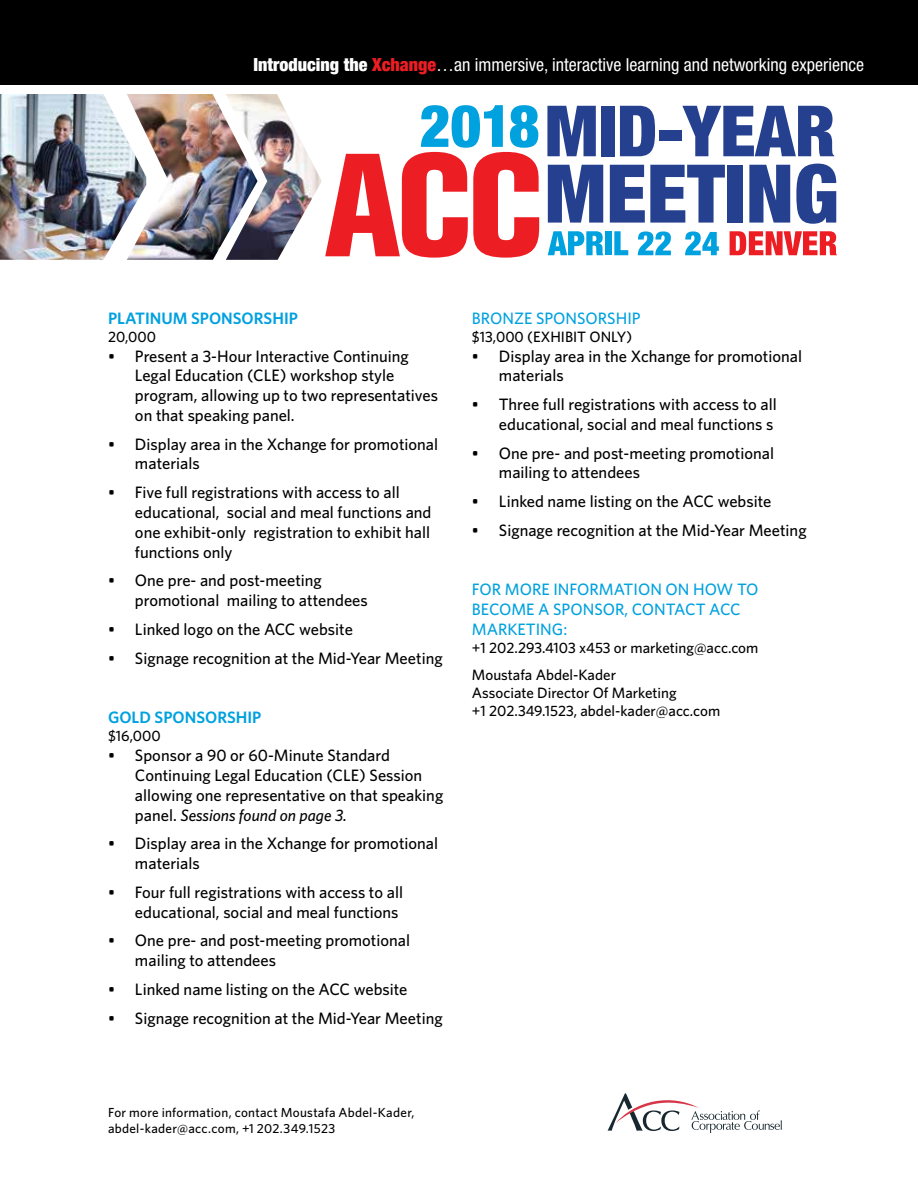
<style>
.page{position:relative;width:918px;height:1188px;background:#fff}
.page>*{position:absolute;margin:0;border:0;box-sizing:border-box;transform-origin:0 0}
.t1{font:condensed 18px "Helvetica Neue LT Std";color:#fff}
.t2{font:500 16.5px/19.8px "Whitney";color:#000}
.t3{font:500 16.5px/19.8px "Whitney";color:#00a1df}
.t4{font:600 16.5px "Whitney";color:#00a1df}
.t5{font:500 15px/27px "Whitney";color:#000}
.t6{font:500 13.2px/15.8px "Whitney";letter-spacing:.02em;color:#000}
.s1{font-family:"Helvetica Neue";font-weight:900}
.s2{font-family:"Helvetica Neue";font-weight:900;color:#ed1d24}
.s3{font-style:italic}
</style>
<div class="page">
<div style="left:0;top:0;width:918px;height:84px;background:#000"></div>
<img style="left:0;top:94px;width:127px;height:166px">
<img style="left:127px;top:94px;width:99px;height:166px">
<img style="left:226px;top:94px;width:96px;height:166px">
<svg style="left:547px;top:106px;width:49px;height:50px"></svg>
<div style="left:601px;top:106px;width:13px;height:50px;background:#25408f"></div>
<svg style="left:620px;top:106px;width:35px;height:50px"></svg>
<div style="left:659px;top:130px;width:22px;height:11px;background:#25408f"></div>
<svg style="left:682px;top:106px;width:152px;height:50px"></svg>
<svg style="left:548px;top:165px;width:55px;height:58px"></svg>
<svg style="left:610px;top:165px;width:115px;height:58px"></svg>
<div style="left:728px;top:165px;width:15px;height:58px;background:#25408f"></div>
<svg style="left:749px;top:165px;width:41px;height:58px"></svg>
<svg style="left:796px;top:164px;width:40px;height:60px"></svg>
<svg style="left:548px;top:231px;width:56px;height:24px"></svg>
<div style="left:605px;top:231px;width:7px;height:24px;background:#00a1df"></div>
<svg style="left:614px;top:231px;width:14px;height:24px"></svg>
<svg style="left:638px;top:231px;width:33px;height:24px"></svg>
<svg style="left:685px;top:231px;width:34px;height:24px"></svg>
<svg style="left:730px;top:231px;width:107px;height:24px"></svg>
<svg style="left:325px;top:105px;width:214px;height:153px"></svg>
<svg style="left:608px;top:1093px;width:174px;height:40px"></svg>
<p class="t1" style="left:253px;top:55px;width:612px"><span class="s1">Introducing the</span> <span class="s2">Xchange</span>…an immersive, interactive learning and networking experience</p>
<p class="t4" style="left:108px;top:308px;width:191px">PLATINUM SPONSORSHIP</p>
<p class="t5" style="left:108px;top:323px;width:50px">20,000</p>
<p class="t2" style="left:135px;top:345px;width:305px;text-indent:-27px">• Present a 3-Hour Interactive Continuing Legal Education (CLE) workshop style program, allowing up to two representatives on that speaking panel.</p>
<p class="t2" style="left:135px;top:434px;width:305px;text-indent:-27px">• Display area in the Xchange for promotional materials</p>
<p class="t2" style="left:135px;top:482px;width:298px;text-indent:-27px">• Five full registrations with access to all educational, social and meal functions and one exhibit-only registration to exhibit hall functions only</p>
<p class="t2" style="left:135px;top:570px;width:234px;text-indent:-27px">• One pre- and post-meeting promotional mailing to attendees</p>
<p class="t2" style="left:108px;top:619px;width:246px">• Linked logo on the ACC website</p>
<p class="t2" style="left:108px;top:648px;width:336px">• Signage recognition at the Mid-Year Meeting</p>
<p class="t4" style="left:108px;top:708px;width:155px">GOLD SPONSORSHIP</p>
<p class="t5" style="left:108px;top:722px;width:54px">$16,000</p>
<p class="t2" style="left:135px;top:745px;width:310px;text-indent:-27px">• Sponsor a 90 or 60-Minute Standard Continuing Legal Education (CLE) Session allowing one representative on that speaking panel. <span class="s3">Sessions found on page 3.</span></p>
<p class="t2" style="left:135px;top:833px;width:305px;text-indent:-27px">• Display area in the Xchange for promotional materials</p>
<p class="t2" style="left:108px;top:882px;width:297px;text-align:right">• Four full registrations with access to all educational, social and meal functions</p>
<p class="t2" style="left:135px;top:930px;width:277px;text-indent:-27px">• One pre- and post-meeting promotional mailing to attendees</p>
<p class="t2" style="left:108px;top:979px;width:301px">• Linked name listing on the ACC website</p>
<p class="t2" style="left:108px;top:1008px;width:336px">• Signage recognition at the Mid-Year Meeting</p>
<p class="t3" style="left:472px;top:308px;width:170px">BRONZE SPONSORSHIP</p>
<p class="t5" style="left:472px;top:323px;width:162px">$13,000 (EXHIBIT ONLY)</p>
<p class="t2" style="left:499px;top:345px;width:305px;text-indent:-27px">• Display area in the Xchange for promotional materials</p>
<p class="t2" style="left:472px;top:394px;width:306px;text-align:right">• Three full registrations with access to all educational, social and meal functions s</p>
<p class="t2" style="left:499px;top:443px;width:277px;text-indent:-27px">• One pre- and post-meeting promotional mailing to attendees</p>
<p class="t2" style="left:472px;top:491px;width:301px">• Linked name listing on the ACC website</p>
<p class="t2" style="left:472px;top:520px;width:336px">• Signage recognition at the Mid-Year Meeting</p>
<p class="t3" style="left:472px;top:579px;width:288px">FOR MORE INFORMATION ON HOW TO<br>BECOME A SPONSOR, CONTACT ACC<br>MARKETING:</p>
<p class="t5" style="left:472px;top:634px;width:288px">+1 202.293.4103 x453 or marketing@acc.com<br>Moustafa Abdel-Kader</p>
<p class="t5" style="left:472px;top:683px;width:250px;line-height:18px">Associate Director Of Marketing<br>+1 202.349.1523, abdel-kader@acc.com</p>
<p class="t6" style="left:108px;top:1104px;width:308px">For more information, contact Moustafa Abdel-Kader, abdel-kader@acc.com, +1 202.349.1523</p>
</div>
